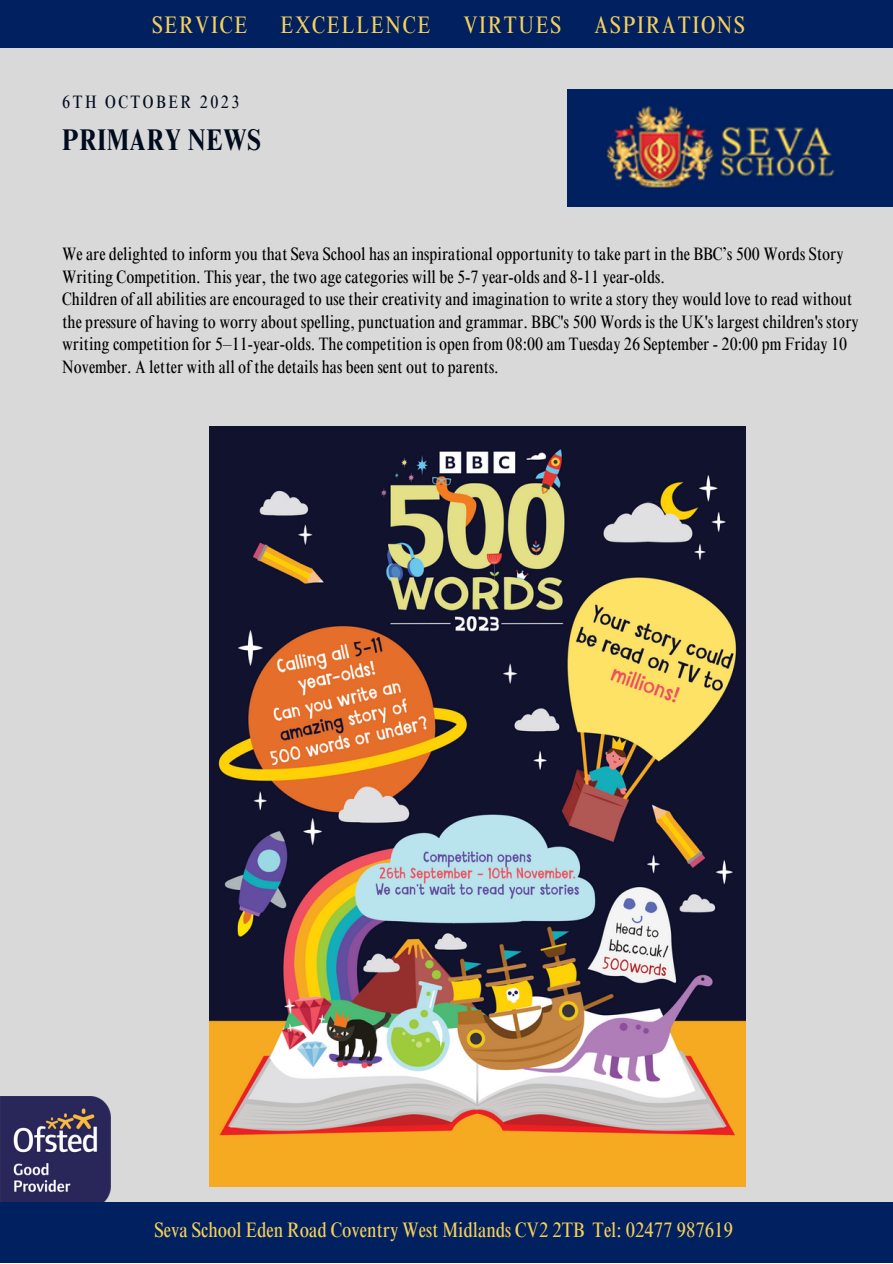
<style>
.page{position:relative;width:893px;height:1264px;background:#fff}
.page>*{position:absolute;margin:0;border:0;box-sizing:border-box;transform-origin:0 0}
.t1{font:700 condensed 30px "Times NRMT Pro";letter-spacing:.02em;color:#000b1d}
.t2{font:condensed 24px "Times NRMT Pro";letter-spacing:.07em;color:#f7d057}
.t3{font:condensed 21px "Times NRMT Pro";color:#f7d057}
.t4{font:condensed 18px/22.5px "Times NRMT Pro";color:#000}
.t5{font:condensed 18px "Times NRMT Pro";letter-spacing:.14em;color:#000b1d}
</style>
<div class="page">
<div style="left:0;top:0;width:892px;height:1262px;background:#d9d9d9"></div>
<img style="left:567px;top:89px;width:325px;height:117px">
<div style="left:0;top:0;width:892px;height:48px;background:#002060"></div>
<img style="left:0;top:1096px;width:110px;height:106px">
<div style="left:0;top:1202px;width:892px;height:60px;background:#002060"></div>
<img style="left:209px;top:427px;width:536px;height:759px">
<p class="t2" style="left:152px;top:15px;width:97px">SERVICE</p>
<p class="t2" style="left:280px;top:15px;width:152px">EXCELLENCE</p>
<p class="t2" style="left:463px;top:15px;width:99px">VIRTUES</p>
<p class="t2" style="left:594px;top:15px;width:152px">ASPIRATIONS</p>
<p class="t5" style="left:62px;top:95px;width:179px">6TH OCTOBER 2023</p>
<p class="t1" style="left:62px;top:128px;width:200px">PRIMARY NEWS</p>
<p class="t4" style="left:62px;top:245px;width:782px">We are delighted to inform you that Seva School has an inspirational opportunity to take part in the BBC’s 500 Words Story<br>Writing Competition. This year, the two age categories will be 5-7 year-olds and 8-11 year-olds.</p>
<p class="t4" style="left:62px;top:290px;width:797px">Children of all abilities are encouraged to use their creativity and imagination to write a story they would love to read without the pressure of having to worry about spelling, punctuation and grammar. BBC's 500 Words is the UK's largest children's story writing competition for 5–11-year-olds. The competition is open from 08:00 am Tuesday 26 September - 20:00 pm Friday 10<br>November. A letter with all of the details has been sent out to parents.</p>
<p class="t3" style="left:154px;top:1221px;width:580px">Seva School Eden Road Coventry West Midlands CV2 2TB Tel: 02477 987619</p>
</div>
